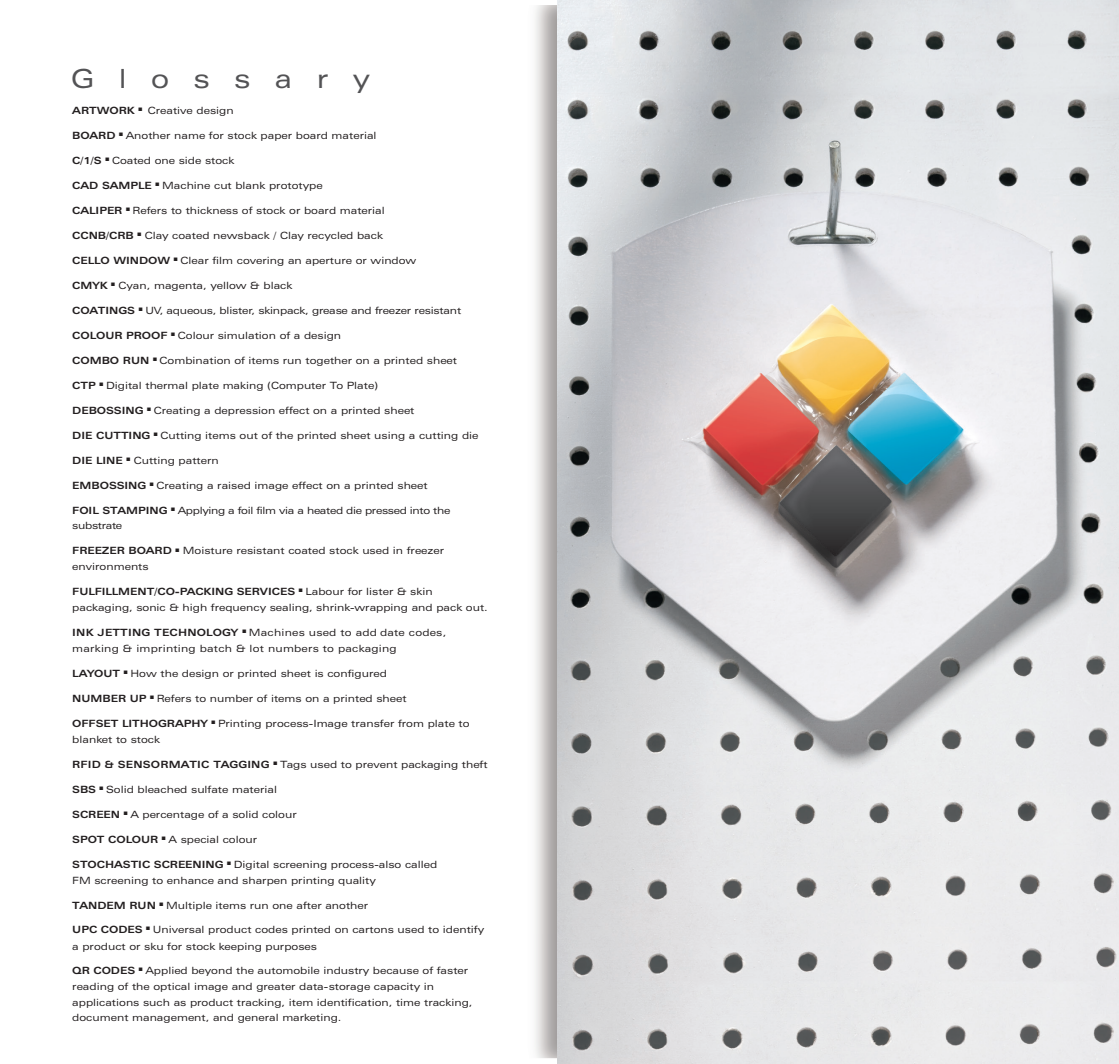
<style>
.page{position:relative;width:1119px;height:1064px;background:#fff}
.page>*{position:absolute;margin:0;border:0;box-sizing:border-box;transform-origin:0 0}
.t1{font:expanded 26.43px "Zurich BT";letter-spacing:.92em;color:#535355}
.t2{font:expanded 9.97px/15.8px "Zurich BT";color:#231f20}
.t3{font:expanded 9.97px/15.8px "Zurich BT";letter-spacing:.02em;color:#231f20}
.t4{font:expanded 9.97px/15.8px "Zurich BT";letter-spacing:-.03em;color:#231f20}
.t5{font:expanded 9.97px "Zurich BT";letter-spacing:-.02em;color:#231f20}
.s1{font-weight:700}
</style>
<div class="page">
<img style="left:557px;top:0;width:561px;height:1063px">
<h1 class="t1" style="left:71px;top:63px;width:300px">Glossary</h1>
<p class="t2" style="left:72px;top:102px;width:163px"><span class="s1">ARTWORK</span> ■ Creative design</p>
<p class="t2" style="left:72px;top:127px;width:306px"><span class="s1">BOARD</span> ■ Another name for stock paper board material</p>
<p class="t2" style="left:72px;top:152px;width:164px"><span class="s1">C/1/S</span> ■ Coated one side stock</p>
<p class="t2" style="left:72px;top:177px;width:252px"><span class="s1">CAD SAMPLE</span> ■ Machine cut blank prototype</p>
<p class="t2" style="left:72px;top:202px;width:314px"><span class="s1">CALIPER</span> ■ Refers to thickness of stock or board material</p>
<p class="t2" style="left:72px;top:227px;width:312px"><span class="s1">CCNB/CRB</span> ■ Clay coated newsback / Clay recycled back</p>
<p class="t2" style="left:72px;top:252px;width:346px"><span class="s1">CELLO WINDOW</span> ■ Clear film covering an aperture or window</p>
<p class="t2" style="left:72px;top:277px;width:221px"><span class="s1">CMYK</span> ■ Cyan, magenta, yellow &amp; black</p>
<p class="t5" style="left:72px;top:304px;width:390px"><span class="s1">COATINGS</span> ■ UV, aqueous, blister, skinpack, grease and freezer resistant</p>
<p class="t2" style="left:72px;top:327px;width:270px"><span class="s1">COLOUR PROOF</span> ■ Colour simulation of a design</p>
<p class="t2" style="left:72px;top:352px;width:386px"><span class="s1">COMBO RUN</span> ■ Combination of items run together on a printed sheet</p>
<p class="t2" style="left:72px;top:377px;width:307px"><span class="s1">CTP</span> ■ Digital thermal plate making (Computer To Plate)</p>
<p class="t2" style="left:72px;top:402px;width:344px"><span class="s1">DEBOSSING</span> ■ Creating a depression effect on a printed sheet</p>
<p class="t2" style="left:72px;top:427px;width:407px"><span class="s1">DIE CUTTING</span> ■ Cutting items out of the printed sheet using a cutting die</p>
<p class="t2" style="left:72px;top:452px;width:148px"><span class="s1">DIE LINE</span> ■ Cutting pattern</p>
<p class="t2" style="left:72px;top:477px;width:357px"><span class="s1">EMBOSSING</span> ■ Creating a raised image effect on a printed sheet</p>
<p class="t4" style="left:72px;top:502px;width:379px"><span class="s1">FOIL STAMPING</span> ■ Applying a foil film via a heated die pressed into the substrate</p>
<p class="t2" style="left:72px;top:543px;width:373px"><span class="s1">FREEZER BOARD</span> ■ Moisture resistant coated stock used in freezer environments</p>
<p class="t2" style="left:72px;top:583px;width:417px"><span class="s1">FULFILLMENT/CO-PACKING SERVICES</span> ■ Labour for lister &amp; skin packaging, sonic &amp; high frequency sealing, shrink-wrapping and pack out.</p>
<p class="t3" style="left:72px;top:624px;width:375px"><span class="s1">INK JETTING TECHNOLOGY</span> ■ Machines used to add date codes, marking &amp; imprinting batch &amp; lot numbers to packaging</p>
<p class="t2" style="left:72px;top:665px;width:316px"><span class="s1">LAYOUT</span> ■ How the design or printed sheet is configured</p>
<p class="t2" style="left:72px;top:690px;width:336px"><span class="s1">NUMBER UP</span> ■ Refers to number of items on a printed sheet</p>
<p class="t2" style="left:72px;top:715px;width:399px"><span class="s1">OFFSET LITHOGRAPHY</span> ■ Printing process-Image transfer from plate to blanket to stock</p>
<p class="t2" style="left:72px;top:756px;width:417px"><span class="s1">RFID &amp; SENSORMATIC TAGGING</span> ■ Tags used to prevent packaging theft</p>
<p class="t2" style="left:72px;top:781px;width:206px"><span class="s1">SBS</span> ■ Solid bleached sulfate material</p>
<p class="t2" style="left:72px;top:806px;width:226px"><span class="s1">SCREEN</span> ■ A percentage of a solid colour</p>
<p class="t2" style="left:72px;top:831px;width:186px"><span class="s1">SPOT COLOUR</span> ■ A special colour</p>
<p class="t2" style="left:72px;top:855px;width:366px"><span class="s1">STOCHASTIC SCREENING</span> ■ Digital screening process-also called<br>FM screening to enhance and sharpen printing quality</p>
<p class="t2" style="left:72px;top:897px;width:297px"><span class="s1">TANDEM RUN</span> ■ Multiple items run one after another</p>
<p class="t2" style="left:72px;top:921px;width:413px"><span class="s1">UPC CODES</span> ■ Universal product codes printed on cartons used to identify a product or sku for stock keeping purposes</p>
<p class="t2" style="left:72px;top:962px;width:401px"><span class="s1">QR CODES</span> ■ Applied beyond the automobile industry because of faster reading of the optical image and greater data-storage capacity in applications such as product tracking, item identification, time tracking, document management, and general marketing.</p>
</div>
